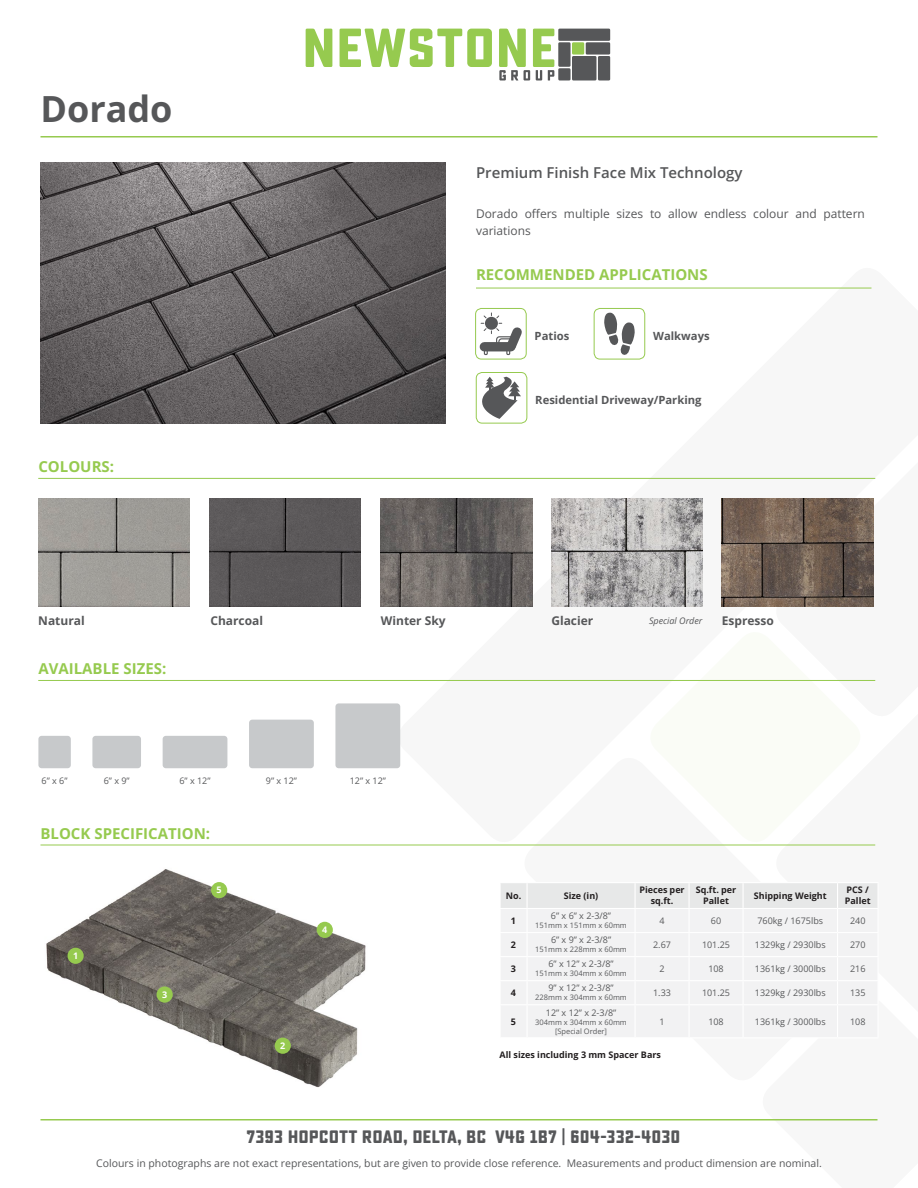
<style>
.page{position:relative;width:918px;height:1188px;background:#fff}
.page>*{position:absolute;margin:0;border:0;box-sizing:border-box;transform-origin:0 0}
.t1{font:700 36px "Open Sans";color:#565759}
.t2{font:700 18px "Sucrose";color:#565759}
.t3{font:700 15px "Open Sans";color:#96ca4f}
.t4{font:600 15px "Open Sans";color:#565759}
.t5{font:12px/16.5px "Open Sans";color:#565759}
.t6{font:700 12px "Open Sans";color:#565759}
.t7{font:700 11.25px "Open Sans";color:#565759}
.t8{font:10.5px "Open Sans";color:#565759}
.t9{font:9px "Open Sans";color:#58595b}
.t10{font:700 9px/10.8px "Open Sans";color:#231f20;text-align:center}
.t11{font:italic 9px "Open Sans";color:#565759}
.t12{font:700 9px "Open Sans";color:#fff}
.t13{font:7.5px/9px "Open Sans";color:#58595b;text-align:center}
</style>
<div class="page">
<svg style="left:391px;top:287px;width:485px;height:559px"></svg>
<hr style="left:40px;top:136px;width:838px;height:2px;background:#96ca4f">
<hr style="left:40px;top:1119px;width:838px;height:1px;background:#96ca4f">
<svg style="left:340px;top:29px;width:152px;height:38px"></svg>
<svg style="left:306px;top:29px;width:26px;height:38px"></svg>
<svg style="left:499px;top:29px;width:55px;height:51px"></svg>
<div style="left:586px;top:42px;width:24px;height:13px;background:#565759"></div>
<div style="left:572px;top:42px;width:12px;height:13px;background:#96ca4f"></div>
<div style="left:558px;top:42px;width:13px;height:25px;background:#565759"></div>
<div style="left:572px;top:56px;width:24px;height:24px;background:#565759"></div>
<div style="left:558px;top:68px;width:13px;height:12px;background:#565759"></div>
<div style="left:598px;top:56px;width:12px;height:24px;background:#565759"></div>
<div style="left:558px;top:29px;width:52px;height:12px;background:#565759"></div>
<img style="left:40px;top:162px;width:406px;height:261px">
<img style="left:38px;top:498px;width:151px;height:108px">
<img style="left:381px;top:498px;width:151px;height:108px">
<img style="left:551px;top:498px;width:152px;height:108px">
<img style="left:722px;top:498px;width:151px;height:108px">
<div style="left:210px;top:498px;width:151px;height:108px;background:#5b5859"></div>
<hr style="left:40px;top:845px;width:835px;height:1px;background:#96ca4f">
<hr style="left:38px;top:680px;width:837px;height:1px;background:#96ca4f">
<hr style="left:38px;top:478px;width:837px;height:1px;background:#96ca4f">
<hr style="left:476px;top:288px;width:395px;height:1px;background:#96ca4f">
<div style="left:38px;top:736px;width:33px;height:32px;background:#c7c9cb;border-radius:3px"></div>
<div style="left:163px;top:736px;width:64px;height:32px;background:#c7c9cb;border-radius:3px"></div>
<div style="left:249px;top:720px;width:65px;height:48px;background:#c7c9cb;border-radius:3px"></div>
<div style="left:92px;top:736px;width:49px;height:32px;background:#c7c9cb;border-radius:3px"></div>
<div style="left:335px;top:703px;width:65px;height:65px;background:#c7c9cb;border-radius:3px"></div>
<img style="left:46px;top:869px;width:320px;height:219px">
<svg style="left:500px;top:883px;width:378px;height:238px"></svg>
<hr style="left:527px;top:1037px;width:108px;height:1px;background:#fff">
<hr style="left:635px;top:1037px;width:54px;height:1px;background:#fff">
<hr style="left:689px;top:1037px;width:54px;height:1px;background:#fff">
<hr style="left:743px;top:1037px;width:95px;height:1px;background:#fff">
<hr style="left:838px;top:1037px;width:41px;height:1px;background:#fff">
<div style="left:68px;top:948px;width:16px;height:16px;background:#96ca4f;border-radius:50%"></div>
<div style="left:157px;top:986px;width:16px;height:17px;background:#96ca4f;border-radius:50%"></div>
<div style="left:275px;top:1038px;width:16px;height:16px;background:#96ca4f;border-radius:50%"></div>
<div style="left:317px;top:922px;width:16px;height:16px;background:#96ca4f;border-radius:50%"></div>
<div style="left:211px;top:882px;width:16px;height:16px;background:#96ca4f;border-radius:50%"></div>
<div style="left:594px;top:308px;width:51px;height:51px;border:1px solid #96ca4f;border-radius:6px"></div>
<svg style="left:604px;top:312px;width:31px;height:49px"></svg>
<div style="left:475px;top:308px;width:51px;height:51px;border:1px solid #96ca4f;border-radius:6px"></div>
<svg style="left:481px;top:313px;width:48px;height:45px"></svg>
<div style="left:476px;top:372px;width:51px;height:51px;border:1px solid #96ca4f;border-radius:6px"></div>
<svg style="left:482px;top:377px;width:39px;height:42px"></svg>
<h1 class="t1" style="left:40px;top:83px;width:134px">Dorado</h1>
<h3 class="t3" style="left:38px;top:456px;width:77px">COLOURS:</h3>
<h3 class="t4" style="left:476px;top:162px;width:268px">Premium Finish Face Mix Technology</h3>
<h3 class="t5" style="left:476px;top:205px;width:390px">Dorado offers multiple sizes to allow endless colour and pattern variations</h3>
<h3 class="t3" style="left:476px;top:264px;width:233px">RECOMMENDED APPLICATIONS</h3>
<p class="t7" style="left:535px;top:328px;width:36px">Patios</p>
<p class="t7" style="left:653px;top:328px;width:58px">Walkways</p>
<p class="t7" style="left:535px;top:392px;width:168px">Residential Driveway/Parking</p>
<h3 class="t6" style="left:38px;top:612px;width:48px">Natural</h3>
<h3 class="t6" style="left:210px;top:612px;width:54px">Charcoal</h3>
<h3 class="t6" style="left:381px;top:612px;width:66px">Winter Sky</h3>
<h3 class="t6" style="left:551px;top:612px;width:43px">Glacier</h3>
<h3 class="t6" style="left:722px;top:612px;width:54px">Espresso</h3>
<p class="t11" style="left:649px;top:615px;width:55px">Special Order</p>
<h3 class="t3" style="left:38px;top:658px;width:129px">AVAILABLE SIZES:</h3>
<p class="t9" style="left:42px;top:774px;width:27px">6” x 6”</p>
<p class="t9" style="left:104px;top:774px;width:27px">6” x 9”</p>
<p class="t9" style="left:179px;top:774px;width:33px">6” x 12”</p>
<p class="t9" style="left:266px;top:774px;width:33px">9” x 12”</p>
<p class="t9" style="left:350px;top:774px;width:38px">12” x 12”</p>
<h3 class="t3" style="left:40px;top:823px;width:171px">BLOCK SPECIFICATION:</h3>
<p class="t12" style="left:73px;top:949px;width:7px">1</p>
<p class="t12" style="left:162px;top:988px;width:7px">3</p>
<p class="t12" style="left:217px;top:884px;width:7px">5</p>
<p class="t12" style="left:322px;top:923px;width:7px">4</p>
<p class="t12" style="left:280px;top:1039px;width:7px">2</p>
<p class="t10" style="left:506px;top:890px;width:17px">No.</p>
<p class="t10" style="left:564px;top:890px;width:36px">Size (in)</p>
<p class="t10" style="left:639px;top:884px;width:47px">Pieces per sq.ft.</p>
<p class="t10" style="left:696px;top:884px;width:42px">Sq.ft. per<br>Pallet</p>
<p class="t10" style="left:754px;top:890px;width:74px">Shipping Weight</p>
<p class="t10" style="left:845px;top:884px;width:27px;text-align:left">PCS /<br>Pallet</p>
<p class="t10" style="left:511px;top:915px;width:7px">1</p>
<p class="t9" style="left:551px;top:910px;width:62px">6” x 6” x 2-3/8”</p>
<p class="t13" style="left:535px;top:921px;width:93px">151mm x 151mm x 60mm</p>
<p class="t9" style="left:659px;top:914px;width:7px">4</p>
<p class="t9" style="left:711px;top:914px;width:12px">60</p>
<p class="t9" style="left:757px;top:914px;width:67px">760kg / 1675lbs</p>
<p class="t9" style="left:850px;top:914px;width:17px">240</p>
<p class="t10" style="left:511px;top:939px;width:7px">2</p>
<p class="t9" style="left:551px;top:934px;width:62px">6” x 9” x 2-3/8”</p>
<p class="t13" style="left:535px;top:945px;width:93px">151mm x 228mm x 60mm</p>
<p class="t9" style="left:653px;top:938px;width:19px">2.67</p>
<p class="t9" style="left:702px;top:938px;width:30px">101.25</p>
<p class="t9" style="left:755px;top:938px;width:72px">1329kg / 2930lbs</p>
<p class="t9" style="left:850px;top:938px;width:17px">270</p>
<p class="t10" style="left:511px;top:963px;width:7px">3</p>
<p class="t9" style="left:548px;top:958px;width:67px">6” x 12” x 2-3/8”</p>
<p class="t13" style="left:535px;top:969px;width:93px">151mm x 304mm x 60mm</p>
<p class="t9" style="left:659px;top:962px;width:7px">2</p>
<p class="t9" style="left:708px;top:962px;width:17px">108</p>
<p class="t9" style="left:755px;top:962px;width:72px">1361kg / 3000lbs</p>
<p class="t9" style="left:850px;top:962px;width:17px">216</p>
<p class="t10" style="left:511px;top:987px;width:7px">4</p>
<p class="t9" style="left:548px;top:982px;width:67px">9” x 12” x 2-3/8”</p>
<p class="t13" style="left:535px;top:993px;width:93px">228mm x 304mm x 60mm</p>
<p class="t9" style="left:653px;top:987px;width:19px">1.33</p>
<p class="t9" style="left:702px;top:987px;width:30px">101.25</p>
<p class="t9" style="left:755px;top:987px;width:72px">1329kg / 2930lbs</p>
<p class="t9" style="left:850px;top:987px;width:17px">135</p>
<p class="t10" style="left:511px;top:1016px;width:7px">5</p>
<p class="t9" style="left:546px;top:1006px;width:72px">12” x 12” x 2-3/8”</p>
<p class="t13" style="left:535px;top:1017px;width:93px">304mm x 304mm x 60mm [Special Order]</p>
<p class="t9" style="left:659px;top:1015px;width:7px">1</p>
<p class="t9" style="left:708px;top:1015px;width:17px">108</p>
<p class="t9" style="left:755px;top:1015px;width:72px">1361kg / 3000lbs</p>
<p class="t9" style="left:850px;top:1015px;width:17px">108</p>
<p class="t10" style="left:499px;top:1049px;width:163px">All sizes including 3 mm Spacer Bars</p>
<h2 class="t2" style="left:247px;top:1126px;width:435px">7393 HOPCOTT ROAD, DELTA, BC V4G 1B7 | 604-332-4030</h2>
<p class="t8" style="left:96px;top:1156px;width:727px">Colours in photographs are not exact representations, but are given to provide close reference. Measurements and product dimension are nominal.</p>
</div>
